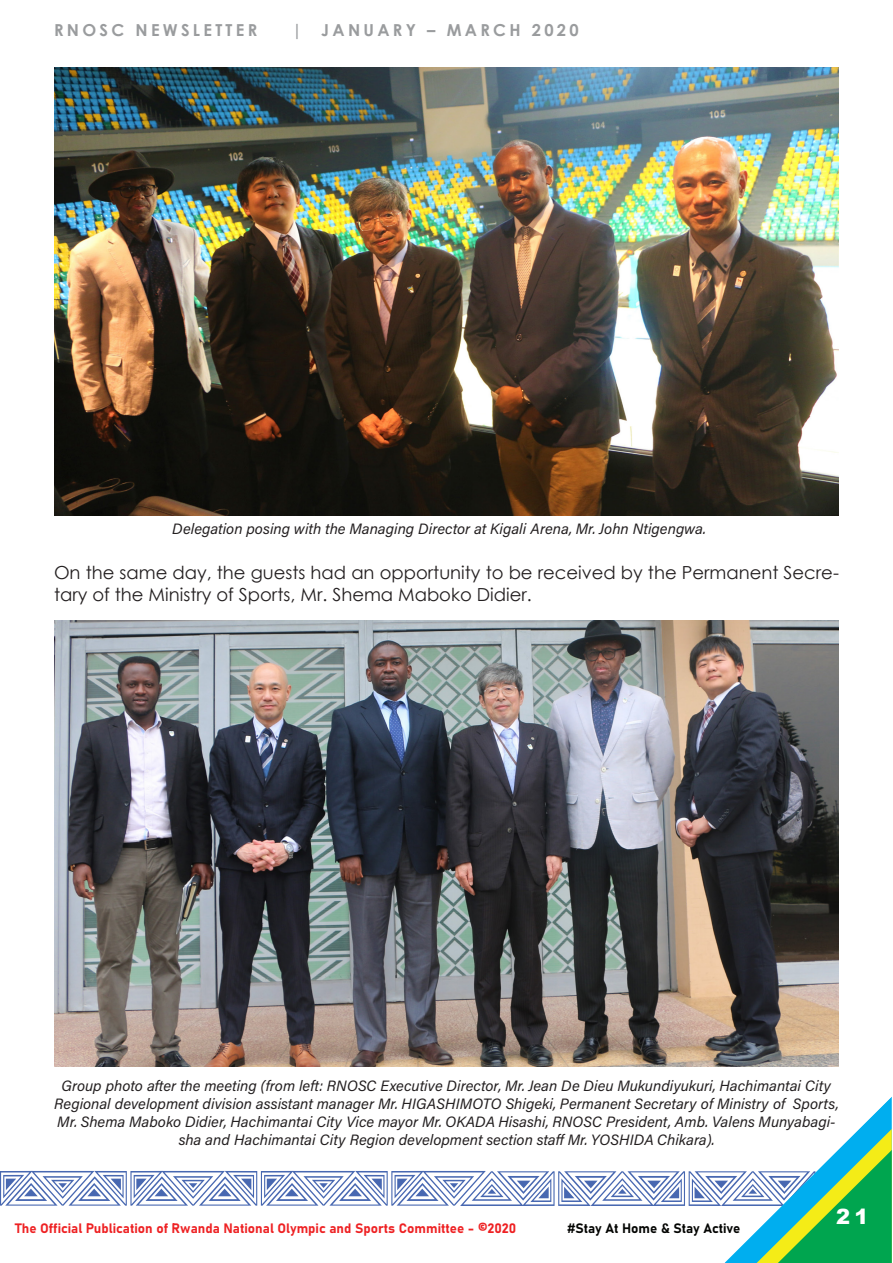
<style>
.page{position:relative;width:893px;height:1263px;background:#fff}
.page>*{position:absolute;margin:0;border:0;box-sizing:border-box;transform-origin:0 0}
.t1{font:900 21px "Arial";color:#fff}
.t2{font:18px/21.6px "Century Gothic";color:#231f20}
.t3{font:700 16.5px "Century Gothic";letter-spacing:.2em;color:#9a9c9e}
.t4{font:15px/18px "Acumin Variable Concept";letter-spacing:.01em;color:#231f20;text-align:center}
.t5{font:13.5px "Bahnschrift";color:#ee2123}
.t6{font:13.5px "Bahnschrift";color:#040503}
</style>
<div class="page">
<svg style="left:0;top:1096px;width:892px;height:167px"></svg>
<img style="left:54px;top:68px;width:785px;height:448px">
<img style="left:54px;top:620px;width:785px;height:447px">
<p class="t3" style="left:54px;top:18px;width:205px">RNOSC NEWSLETTER</p>
<p class="t3" style="left:292px;top:18px;width:288px">| JANUARY – MARCH 2020</p>
<p class="t4" style="left:172px;top:519px;width:535px">Delegation posing with the Managing Director at Kigali Arena, Mr. John Ntigengwa.</p>
<p class="t2" style="left:54px;top:561px;width:786px">On the same day, the guests had an opportunity to be received by the Permanent Secre&shy;tary of the Ministry of Sports, Mr. Shema Maboko Didier.</p>
<p class="t4" style="left:54px;top:1076px;width:785px">Group photo after the meeting (from left: RNOSC Executive Director, Mr. Jean De Dieu Mukundiyukuri, Hachimantai City Regional development division assistant manager Mr. HIGASHIMOTO Shigeki, Permanent Secretary of Ministry of Sports, Mr. Shema Maboko Didier, Hachimantai City Vice mayor Mr. OKADA Hisashi, RNOSC President, Amb. Valens Munyabagi&shy;sha and Hachimantai City Region development section staff Mr. YOSHIDA Chikara).</p>
<p class="t5" style="left:15px;top:1220px;width:502px">The Official Publication of Rwanda National Olympic and Sports Committee - ©2020</p>
<p class="t6" style="left:567px;top:1220px;width:175px">#Stay At Home &amp; Stay Active</p>
<h1 class="t1" style="left:836px;top:1201px;width:34px">21</h1>
</div>
